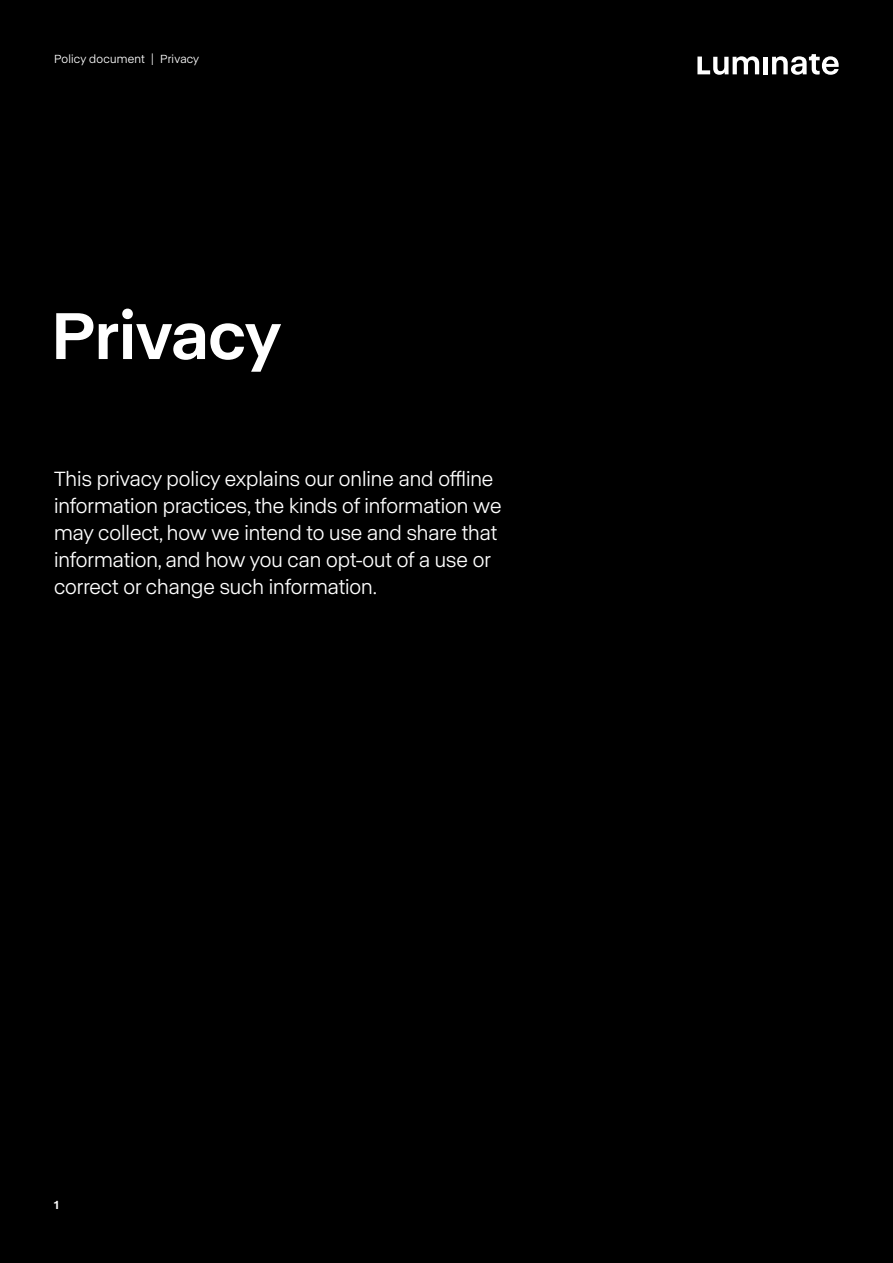
<style>
.page{position:relative;width:893px;height:1263px;background:#000}
.page>*{position:absolute;margin:0;border:0;box-sizing:border-box;transform-origin:0 0}
.t1{font:500 67.5px "ABC Normal";letter-spacing:.01em;color:#fff}
.t2{font:21px/27px "ABC Normal";color:#fff}
.t3{font:12px "ABC Normal";letter-spacing:.02em;color:#fff}
.t4{font:500 12px "ABC Normal";color:#fff}
</style>
<div class="page">
<div style="left:763px;top:57px;width:5px;height:17px;background:#fff"></div>
<svg style="left:772px;top:54px;width:67px;height:21px"></svg>
<svg style="left:697px;top:56px;width:62px;height:19px"></svg>
<p class="t3" style="left:54px;top:50px;width:147px">Policy document | Privacy</p>
<h1 class="t1" style="left:52px;top:290px;width:230px">Privacy</h1>
<p class="t2" style="left:54px;top:464px;width:449px">This privacy policy explains our online and offline information practices, the kinds of information we may collect, how we intend to use and share that information, and how you can opt-out of a use or correct or change such information.</p>
<p class="t4" style="left:54px;top:1197px;width:6px">1</p>
</div>
